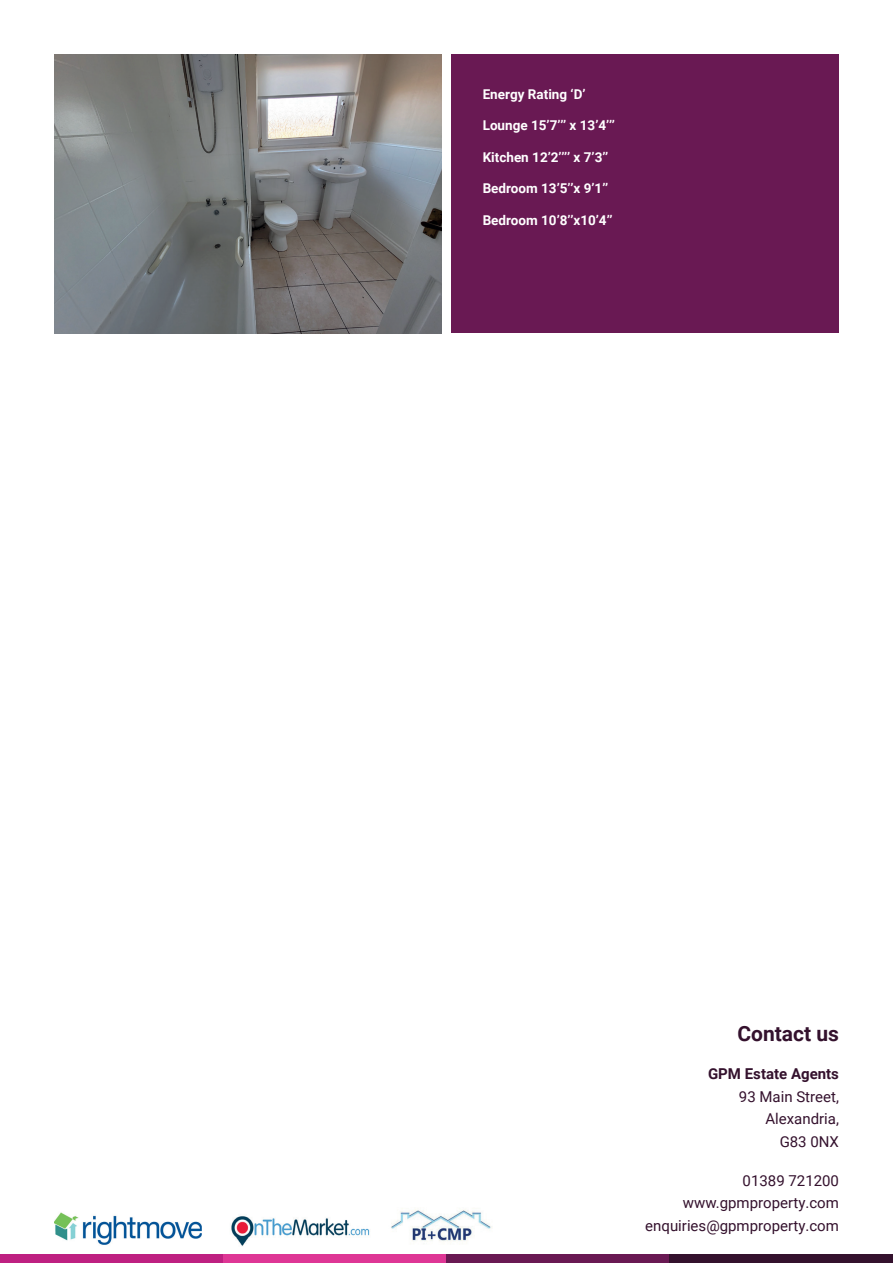
<style>
.page{position:relative;width:893px;height:1263px;background:#fff}
.page>*{position:absolute;margin:0;border:0;box-sizing:border-box;transform-origin:0 0}
.t1{font:700 21px "Roboto";color:#34112d}
.t2{font:15px/22.5px "Roboto";color:#34112d;text-align:right}
.t3{font:700 15px "Roboto";color:#34112d}
.t4{font:700 13.5px "Roboto";color:#fff}
</style>
<div class="page">
<div style="left:0;top:1254px;width:223px;height:9px;background:#be2081"></div>
<div style="left:223px;top:1254px;width:224px;height:9px;background:#de3695"></div>
<div style="left:447px;top:1254px;width:223px;height:9px;background:#691953"></div>
<div style="left:670px;top:1254px;width:223px;height:9px;background:#34112d"></div>
<img style="left:54px;top:54px;width:388px;height:279px">
<img style="left:54px;top:1212px;width:148px;height:33px">
<img style="left:231px;top:1216px;width:139px;height:30px">
<img style="left:391px;top:1209px;width:101px;height:32px">
<div style="left:451px;top:54px;width:388px;height:279px;background:#691953"></div>
<p class="t4" style="left:483px;top:84px;width:104px">Energy Rating ‘D’</p>
<p class="t4" style="left:483px;top:116px;width:134px">Lounge 15’7’’’ x 13’4’’’</p>
<p class="t4" style="left:483px;top:147px;width:127px">Kitchen 12’2’’’’ x 7’3’’</p>
<p class="t4" style="left:483px;top:179px;width:127px">Bedroom 13’5’’x 9’1’’</p>
<p class="t4" style="left:483px;top:210px;width:131px">Bedroom 10’8’’x10’4’’</p>
<h1 class="t1" style="left:737px;top:1019px;width:103px">Contact us</h1>
<p class="t3" style="left:708px;top:1063px;width:132px">GPM Estate Agents</p>
<p class="t2" style="left:739px;top:1084px;width:102px">93 Main Street,<br>Alexandria,<br>G83 0NX</p>
<p class="t2" style="left:645px;top:1168px;width:195px">01389 721200 www.gpmproperty.com enquiries@gpmproperty.com</p>
</div>
